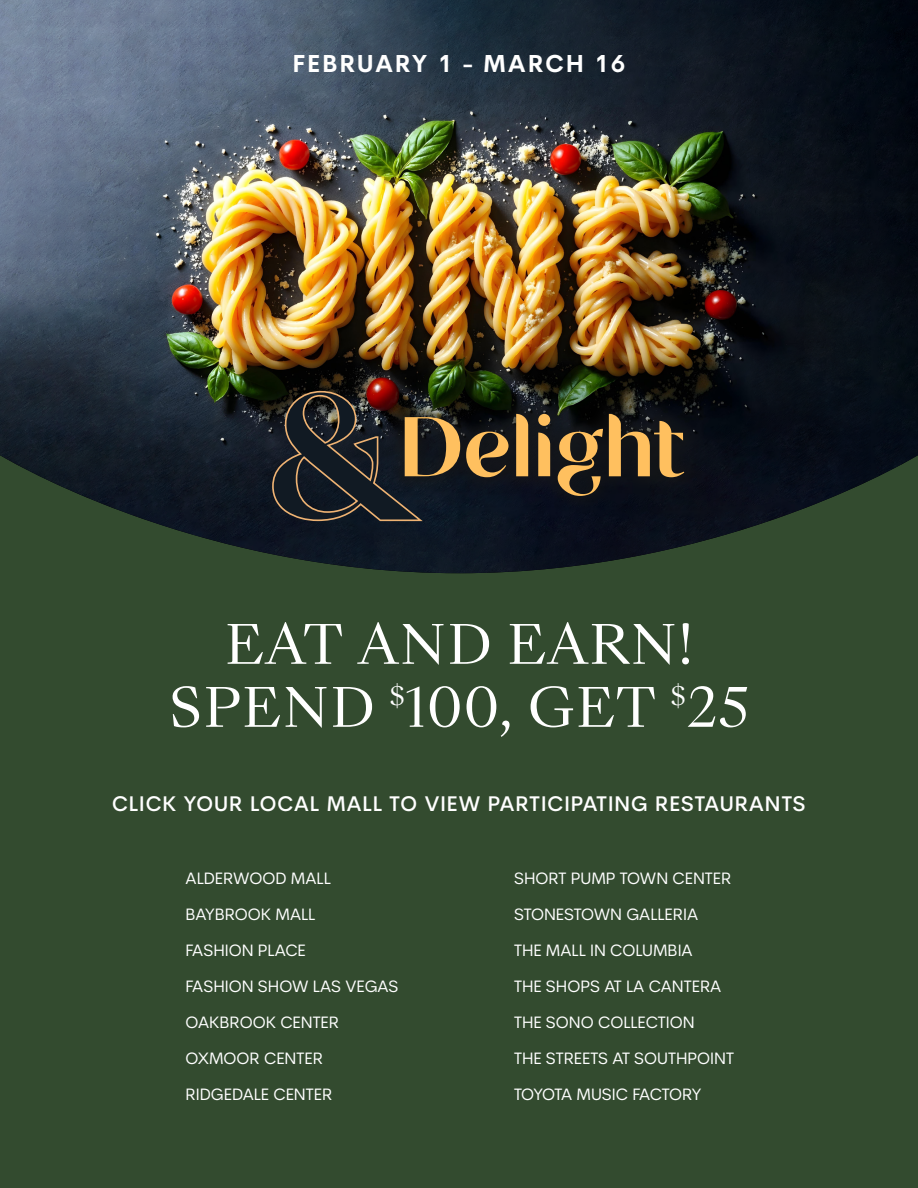
<style>
.page{position:relative;width:918px;height:1188px;background:#334b2f}
.page>*{position:absolute;margin:0;border:0;box-sizing:border-box;transform-origin:0 0}
.t1{font:84.6px "Tangerine";color:#ffc05f}
.t2{font:52.5px/63px "Sang Bleu Kingdom";letter-spacing:.025em;color:#fff;text-align:center}
.t3{font:700 24px "Cerebri Sans";letter-spacing:.1em;color:#fff}
.t4{font:500 21px "Cerebri Sans";letter-spacing:.05em;color:#fff}
.t5{font:16.5px/36px "Cerebri Sans";color:#fff}
.s1{font-size:175.8px;color:#efb373}
</style>
<div class="page">
<img style="left:0;top:0;width:918px;height:573px">
<div style="left:387px;top:396px;width:315px;height:118px;background:#171717;opacity:.6"></div>
<h3 class="t3" style="left:293px;top:49px;width:334px">FEBRUARY 1 - MARCH 16</h3>
<h1 class="t1" style="left:265px;top:395px;width:423px"><span class="s1">&amp;</span>Delight</h1>
<h2 class="t2" style="left:169px;top:615px;width:582px">EAT AND EARN!<br>SPEND <sup>$</sup>100, GET <sup>$</sup>25</h2>
<p class="t4" style="left:112px;top:791px;width:695px">CLICK YOUR LOCAL MALL TO VIEW PARTICIPATING RESTAURANTS</p>
<p class="t5" style="left:186px;top:860px;width:215px">ALDERWOOD MALL<br>BAYBROOK MALL<br>FASHION PLACE<br>FASHION SHOW LAS VEGAS<br>OAKBROOK CENTER<br>OXMOOR CENTER<br>RIDGEDALE CENTER</p>
<p class="t5" style="left:514px;top:860px;width:221px">SHORT PUMP TOWN CENTER<br>STONESTOWN GALLERIA<br>THE MALL IN COLUMBIA<br>THE SHOPS AT LA CANTERA<br>THE SONO COLLECTION<br>THE STREETS AT SOUTHPOINT<br>TOYOTA MUSIC FACTORY</p>
</div>
